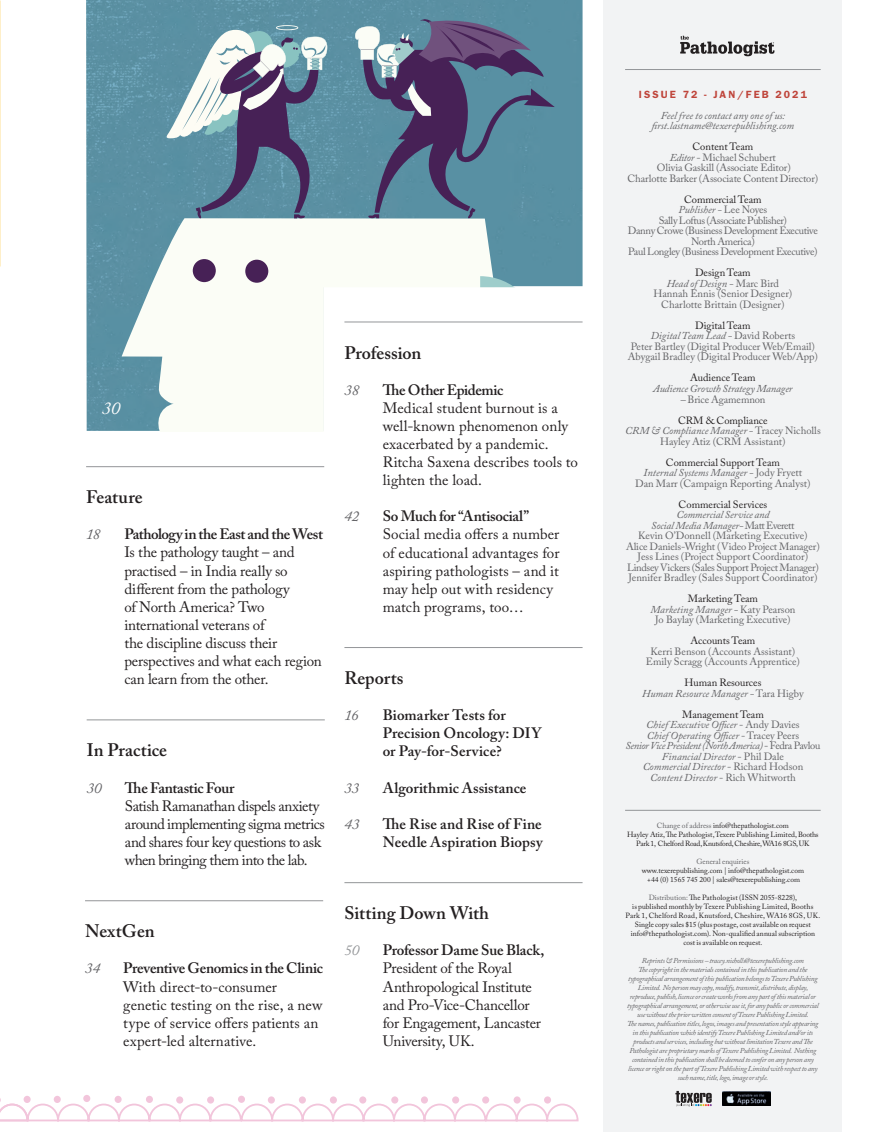
<style>
.page{position:relative;width:893px;height:1132px;background:#fff}
.page>*{position:absolute;margin:0;border:0;box-sizing:border-box;transform-origin:0 0}
.t1{font:600 18px "Adobe Caslon Pro";color:#231f20}
.t2{font:italic 18px "Adobe Caslon Pro";color:#fff}
.t3{font:15px/18.1px "Adobe Caslon Pro";letter-spacing:-.005em;color:#231f20}
.t4{font:600 15px/18.1px "Adobe Caslon Pro";letter-spacing:-.005em;color:#231f20}
.t5{font:15px/18px "Adobe Caslon Pro";letter-spacing:-.035em;color:#231f20}
.t6{font:600 15px "Adobe Caslon Pro";letter-spacing:-.025em;color:#231f20}
.t7{font:600 15px "Adobe Caslon Pro";letter-spacing:-.035em;color:#231f20}
.t8{font:italic 15px "Adobe Caslon Pro";color:#636366}
.t9{font:italic 15px "Adobe Caslon Pro";color:#939598}
.t10{font:10.5px/10.5px "Adobe Caslon Pro";color:#636366;text-align:center}
.t11{font:italic 10.5px/10.5px "Adobe Caslon Pro";color:#636366;text-align:center}
.t12{font:10.5px/10.5px "Adobe Caslon Pro";letter-spacing:-.03em;color:#636366;text-align:center}
.t13{font:10.5px "Adobe Caslon Pro";color:#231f20}
.t14{font:600 10.5px "ITC Franklin Gothic Std";letter-spacing:.2em;color:#bf453b}
.t15{font:italic 7.5px/9px "Adobe Caslon Pro";letter-spacing:-.03em;color:#636366;text-align:center}
.t16{font:7.5px/9px "Adobe Caslon Pro";color:#231f20;text-align:center}
.t17{font:7.5px "Adobe Caslon Pro";color:#636366}
.s1{color:#231f20}
.s2{font-style:italic}
.s3{font-style:normal;color:#231f20}
.s4{font-style:normal}
.s5{color:#636366}
</style>
<div class="page">
<div style="left:604px;top:0;width:238px;height:1131px;background:#f2f3f4"></div>
<hr style="left:625px;top:809px;width:196px;height:1px;background:#939598">
<hr style="left:625px;top:69px;width:196px;height:1px;background:#939598">
<img style="left:722px;top:1091px;width:48px;height:14px">
<svg style="left:675px;top:1090px;width:37px;height:16px"></svg>
<svg style="left:680px;top:36px;width:94px;height:20px"></svg>
<hr style="left:344px;top:882px;width:239px;height:1px;background:#939598">
<hr style="left:86px;top:466px;width:238px;height:1px;background:#939598">
<hr style="left:87px;top:719px;width:238px;height:1px;background:#939598">
<hr style="left:344px;top:647px;width:239px;height:1px;background:#939598">
<hr style="left:85px;top:900px;width:238px;height:1px;background:#939598">
<img style="left:86px;top:0;width:497px;height:431px">
<svg style="left:0;top:57px;width:1px;height:163px"></svg>
<svg style="left:122px;top:218px;width:409px;height:213px;fill:#fbfdf6"></svg>
<div style="left:193px;top:259px;width:23px;height:23px;background:#472156;border-radius:50%"></div>
<svg style="left:480px;top:276px;width:59px;height:116px"></svg>
<svg style="left:166px;top:23px;width:161px;height:195px;background:#738ea2"></svg>
<svg style="left:355px;top:13px;width:200px;height:205px;background:#5b7590"></svg>
<div style="left:245px;top:259px;width:23px;height:23px;background:#472156;border-radius:50%"></div>
<svg style="left:0;top:1095px;width:579px;height:26px"></svg>
<h1 class="t2" style="left:102px;top:397px;width:19px">30</h1>
<h1 class="t1" style="left:86px;top:486px;width:58px">Feature</h1>
<h2 class="t8" style="left:86px;top:525px;width:16px">18</h2>
<h2 class="t7" style="left:124px;top:525px;width:200px">Pathology in the East and the West</h2>
<h2 class="t3" style="left:124px;top:543px;width:199px">Is the pathology taught – and practised – in India really so different from the pathology<br>of North America? Two international veterans of<br>the discipline discuss their perspectives and what each region can learn from the other.</h2>
<h1 class="t1" style="left:87px;top:739px;width:82px">In Practice</h1>
<h2 class="t8" style="left:87px;top:778px;width:17px">30</h2>
<h2 class="t6" style="left:125px;top:778px;width:111px">The Fantastic Four</h2>
<h2 class="t5" style="left:125px;top:796px;width:201px">Satish Ramanathan dispels anxiety around implementing sigma metrics and shares four key questions to ask when bringing them into the lab.</h2>
<h1 class="t1" style="left:85px;top:920px;width:71px">NextGen</h1>
<h2 class="t8" style="left:85px;top:959px;width:17px">34</h2>
<h2 class="t4" style="left:123px;top:958px;width:201px">Preventive Genomics in the Clinic</h2>
<h2 class="t3" style="left:123px;top:977px;width:201px">With direct-to-consumer genetic testing on the rise, a new type of service offers patients an expert-led alternative.</h2>
<h1 class="t1" style="left:344px;top:341px;width:78px">Profession</h1>
<h2 class="t8" style="left:344px;top:380px;width:16px">38</h2>
<h2 class="t6" style="left:383px;top:380px;width:122px">The Other Epidemic</h2>
<h2 class="t3" style="left:383px;top:398px;width:197px">Medical student burnout is a well-known phenomenon only exacerbated by a pandemic.<br>Ritcha Saxena describes tools to lighten the load.</h2>
<h2 class="t8" style="left:344px;top:507px;width:16px">42</h2>
<h2 class="t4" style="left:383px;top:507px;width:148px">So Much for “Antisocial”</h2>
<h2 class="t3" style="left:383px;top:525px;width:178px">Social media offers a number of educational advantages for aspiring pathologists – and it may help out with residency match programs, too…</h2>
<h1 class="t1" style="left:344px;top:667px;width:60px">Reports</h1>
<h2 class="t8" style="left:344px;top:706px;width:16px">16</h2>
<h2 class="t4" style="left:383px;top:705px;width:161px">Biomarker Tests for<br>Precision Oncology: DIY or Pay-for-Service?</h2>
<h2 class="t8" style="left:344px;top:778px;width:17px">33</h2>
<h2 class="t4" style="left:383px;top:778px;width:145px">Algorithmic Assistance</h2>
<h2 class="t8" style="left:344px;top:814px;width:17px">43</h2>
<h2 class="t4" style="left:383px;top:814px;width:161px">The Rise and Rise of Fine<br>Needle Aspiration Biopsy</h2>
<h1 class="t1" style="left:344px;top:902px;width:146px">Sitting Down With</h1>
<h2 class="t9" style="left:344px;top:941px;width:16px">50</h2>
<h2 class="t4" style="left:383px;top:940px;width:163px">Professor Dame Sue Black,</h2>
<h2 class="t3" style="left:383px;top:958px;width:160px">President of the Royal<br>Anthropological Institute and Pro-Vice-Chancellor for Engagement, Lancaster<br>University, UK.</h2>
<p class="t14" style="left:639px;top:88px;width:170px">ISSUE 72 - JAN/FEB 2021</p>
<p class="t11" style="left:652px;top:110px;width:144px">Feel free to contact any one of us: first.lastname@texerepublishing.com</p>
<p class="t10" style="left:627px;top:141px;width:192px"><span class="s1">Content Team<br></span><span class="s2">Editor</span> - Michael Schubert<br>Olivia Gaskill (Associate Editor)<br>Charlotte Barker (Associate Content Director)</p>
<p class="t12" style="left:628px;top:194px;width:192px"><span class="s1">Commercial Team<br></span><span class="s2">Publisher -</span> Lee Noyes<br>Sally Loftus (Associate Publisher)<br>Danny Crowe (Business Development Executive<br>North America)<br>Paul Longley (Business Development Executive)</p>
<p class="t10" style="left:653px;top:267px;width:140px"><span class="s1">Design Team<br></span><span class="s2">Head of Design -</span> Marc Bird<br>Hannah Ennis (Senior Designer)<br>Charlotte Brittain (Designer)</p>
<p class="t10" style="left:628px;top:320px;width:192px"><span class="s1">Digital Team<br></span><span class="s2">Digital Team Lead -</span> David Roberts<br>Peter Bartley (Digital Producer Web/Email)<br>Abygail Bradley (Digital Producer Web/App)</p>
<p class="t13" style="left:690px;top:371px;width:67px">Audience Team</p>
<p class="t11" style="left:653px;top:383px;width:141px">Audience Growth Strategy Manager</p>
<p class="t10" style="left:678px;top:388px;width:91px;line-height:21px;text-align:left"><span class="s2">–</span> Brice Agamemnon<br><span class="s1">CRM &amp; Compliance</span></p>
<p class="t10" style="left:625px;top:425px;width:197px"><span class="s2">CRM &amp; Compliance Manager -</span> Tracey Nicholls<br>Hayley Atiz (CRM Assistant)</p>
<p class="t10" style="left:635px;top:456px;width:177px"><span class="s1">Commercial Support Team<br></span><span class="s2">Internal Systems Manager -</span> Jody Fryett<br>Dan Marr (Campaign Reporting Analyst)</p>
<p class="t13" style="left:679px;top:497px;width:90px">Commercial Services</p>
<p class="t10" style="left:626px;top:509px;width:195px"><span class="s2">Commercial Service and<br>Social Media Manager-</span> Matt Everett<br>Kevin O’Donnell (Marketing Executive)<br>Alice Daniels-Wright (Video Project Manager)<br>Jess Lines (Project Support Coordinator)<br>Lindsey Vickers (Sales Support Project Manager)<br>Jennifer Bradley (Sales Support Coordinator)</p>
<p class="t10" style="left:650px;top:593px;width:147px"><span class="s1">Marketing Team<br></span><span class="s2">Marketing Manager -</span> Katy Pearson<br>Jo Baylay (Marketing Executive)</p>
<p class="t13" style="left:690px;top:634px;width:66px">Accounts Team</p>
<p class="t10" style="left:646px;top:645px;width:156px">Kerri Benson (Accounts Assistant)<br>Emily Scragg (Accounts Apprentice)</p>
<p class="t11" style="left:642px;top:677px;width:163px"><span class="s3">Human Resources<br></span>Human Resource Manager - <span class="s4">Tara Higby</span></p>
<p class="t11" style="left:625px;top:708px;width:196px"><span class="s3">Management Team<br></span>Chief Executive Officer <span class="s4">- Andy Davies<br></span>Chief Operating Officer <span class="s4">- Tracey Peers<br></span>Senior Vice President (North America) <span class="s4">- Fedra Pavlou </span>Financial Director <span class="s4">- Phil Dale<br></span>Commercial Director <span class="s4">- Richard Hodson </span>Content Director <span class="s4">- Rich Whitworth</span></p>
<p class="t16" style="left:627px;top:820px;width:193px"><span class="s5">Change of address</span> info@thepathologist.com<br>Hayley Atiz, The Pathologist, Texere Publishing Limited, Booths<br>Park 1, Chelford Road, Knutsford, Cheshire, WA16 8GS, UK</p>
<p class="t17" style="left:696px;top:857px;width:55px">General enquiries</p>
<p class="t16" style="left:642px;top:865px;width:164px">www.texerepublishing.com | info@thepathologist.com +44 (0) 1565 745 200 | sales@texerepublishing.com</p>
<p class="t16" style="left:625px;top:892px;width:196px"><span class="s5">Distribution:</span> The Pathologist (ISSN 2055-8228),<br>is published monthly by Texere Publishing Limited, Booths Park 1, Chelford Road, Knutsford, Cheshire, WA16 8GS, UK.<br>Single copy sales $15 (plus postage, cost available on request info@thepathologist.com). Non-qualified annual subscription cost is available on request.</p>
<p class="t15" style="left:627px;top:955px;width:193px">Reprints &amp; Permissions – tracey.nicholls@texerepublishing.com<br>The copyright in the materials contained in this publication and the typographical arrangement of this publication belongs to Texere Publishing Limited. No person may copy, modify, transmit, distribute, display, reproduce, publish, licence or create works from any part of this material or typographical arrangement, or otherwise use it, for any public or commercial use without the prior written consent of Texere Publishing Limited.<br>The names, publication titles, logos, images and presentation style appearing in this publication which identify Texere Publishing Limited and/or its products and services, including but without limitation Texere and The Pathologist are proprietary marks of Texere Publishing Limited. Nothing contained in this publication shall be deemed to confer on any person any licence or right on the part of Texere Publishing Limited with respect to any such name, title, logo, image or style.</p>
</div>
